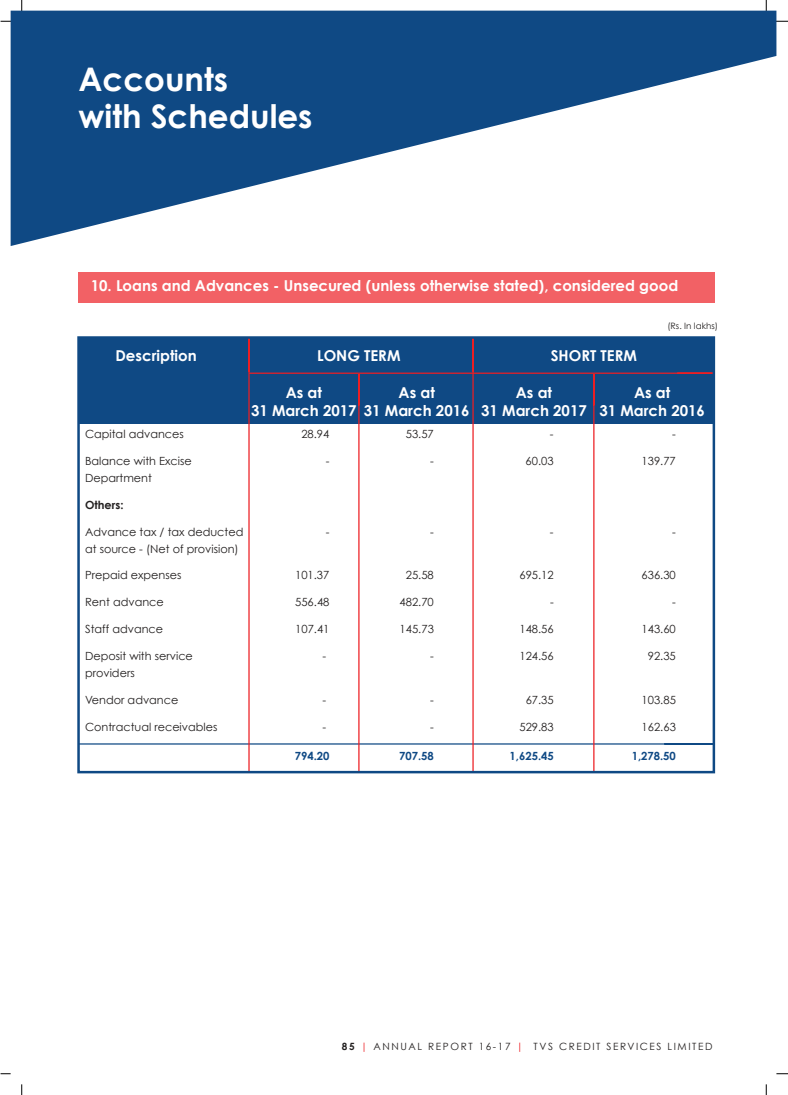
<style>
.page{position:relative;width:788px;height:1095px;background:#fff}
.page>*{position:absolute;margin:0;border:0;box-sizing:border-box;transform-origin:0 0}
.t1{font:700 32.5px/36.5px "Century Gothic";color:#fff}
.t2{font:700 15px/17.9px "Century Gothic";color:#fff;text-align:center}
.t3{font:11.25px "Century Gothic";color:#221f1f}
.t4{font:700 11.25px "Century Gothic";color:#0f4984}
.t5{font:700 11.25px "Century Gothic";color:#221f1f}
.t6{font:10px "Century Gothic";letter-spacing:.16em;color:#221f1f}
.t7{font:8.75px "Century Gothic";color:#221f1f}
.s1{font-weight:700}
.s2{color:#ed1e23}
</style>
<div class="page">
<svg style="left:766px;top:0;width:22px;height:22px"></svg>
<svg style="left:1px;top:0;width:21px;height:22px"></svg>
<svg style="left:11px;top:11px;width:765px;height:235px;fill:#0f4984"></svg>
<svg style="left:776px;top:1073px;width:12px;height:1px"></svg>
<div style="left:79px;top:337px;width:634px;height:87px;background:#0f4984"></div>
<hr style="left:249px;top:373px;width:464px;height:1px;background:#ed1e23">
<hr style="left:79px;top:743px;width:635px;height:2px;background:#0f4984">
<hr style="left:248px;top:337px;width:1px;height:435px;background:#ed1e23">
<hr style="left:358px;top:374px;width:1px;height:398px;background:#ed1e23">
<hr style="left:472px;top:337px;width:1px;height:435px;background:#ed1e23">
<hr style="left:593px;top:374px;width:1px;height:398px;background:#ed1e23">
<div style="left:77px;top:336px;width:638px;height:437px;border:2px solid #0f4984"></div>
<div style="left:78px;top:272px;width:636px;height:31px;background:#f26165"></div>
<h1 class="t1" style="left:79px;top:64px;width:235px">Accounts<br>with Schedules</h1>
<h2 class="t2" style="left:91px;top:277px;width:589px">10. Loans and Advances - Unsecured (unless otherwise stated), considered good</h2>
<p class="t7" style="left:667px;top:322px;width:52px">(Rs. In lakhs)</p>
<h2 class="t2" style="left:115px;top:348px;width:83px">Description</h2>
<h2 class="t2" style="left:317px;top:348px;width:85px">LONG TERM</h2>
<h2 class="t2" style="left:251px;top:385px;width:107px">As at<br>31 March 2017</h2>
<h2 class="t2" style="left:364px;top:385px;width:107px">As at<br>31 March 2016</h2>
<h2 class="t2" style="left:481px;top:385px;width:107px">As at<br>31 March 2017</h2>
<h2 class="t2" style="left:599px;top:385px;width:107px">As at<br>31 March 2016</h2>
<h2 class="t2" style="left:550px;top:348px;width:88px">SHORT TERM</h2>
<p class="t3" style="left:85px;top:430px;width:100px">Capital advances</p>
<p class="t3" style="left:301px;top:430px;width:30px">28.94</p>
<p class="t3" style="left:406px;top:430px;width:30px">53.57</p>
<p class="t3" style="left:550px;top:430px;width:5px">-</p>
<p class="t3" style="left:672px;top:430px;width:5px">-</p>
<p class="t3" style="left:85px;top:457px;width:108px">Balance with Excise</p>
<p class="t3" style="left:326px;top:457px;width:5px">-</p>
<p class="t3" style="left:430px;top:457px;width:5px">-</p>
<p class="t3" style="left:525px;top:457px;width:30px">60.03</p>
<p class="t3" style="left:641px;top:457px;width:36px">139.77</p>
<p class="t3" style="left:85px;top:473px;width:68px">Department</p>
<p class="t5" style="left:85px;top:500px;width:40px">Others:</p>
<p class="t3" style="left:85px;top:527px;width:160px">Advance tax / tax deducted</p>
<p class="t3" style="left:326px;top:527px;width:5px">-</p>
<p class="t3" style="left:430px;top:527px;width:5px">-</p>
<p class="t3" style="left:550px;top:527px;width:5px">-</p>
<p class="t3" style="left:672px;top:527px;width:5px">-</p>
<p class="t3" style="left:85px;top:544px;width:155px">at source - (Net of provision)</p>
<p class="t3" style="left:85px;top:571px;width:98px">Prepaid expenses</p>
<p class="t3" style="left:295px;top:571px;width:36px">101.37</p>
<p class="t3" style="left:406px;top:571px;width:30px">25.58</p>
<p class="t3" style="left:519px;top:571px;width:36px">695.12</p>
<p class="t3" style="left:641px;top:571px;width:36px">636.30</p>
<p class="t3" style="left:85px;top:598px;width:80px">Rent advance</p>
<p class="t3" style="left:295px;top:598px;width:36px">556.48</p>
<p class="t3" style="left:399px;top:598px;width:36px">482.70</p>
<p class="t3" style="left:550px;top:598px;width:5px">-</p>
<p class="t3" style="left:672px;top:598px;width:5px">-</p>
<p class="t3" style="left:85px;top:625px;width:80px">Staff advance</p>
<p class="t3" style="left:295px;top:625px;width:36px">107.41</p>
<p class="t3" style="left:399px;top:625px;width:36px">145.73</p>
<p class="t3" style="left:519px;top:625px;width:36px">148.56</p>
<p class="t3" style="left:641px;top:625px;width:36px">143.60</p>
<p class="t3" style="left:85px;top:652px;width:109px">Deposit with service</p>
<p class="t3" style="left:322px;top:652px;width:5px">-</p>
<p class="t3" style="left:430px;top:652px;width:5px">-</p>
<p class="t3" style="left:519px;top:652px;width:36px">124.56</p>
<p class="t3" style="left:647px;top:652px;width:30px">92.35</p>
<p class="t3" style="left:85px;top:668px;width:51px">providers</p>
<p class="t3" style="left:85px;top:695px;width:95px">Vendor advance</p>
<p class="t3" style="left:322px;top:695px;width:5px">-</p>
<p class="t3" style="left:430px;top:695px;width:5px">-</p>
<p class="t3" style="left:525px;top:695px;width:30px">67.35</p>
<p class="t3" style="left:641px;top:695px;width:36px">103.85</p>
<p class="t3" style="left:85px;top:722px;width:134px">Contractual receivables</p>
<p class="t3" style="left:322px;top:722px;width:5px">-</p>
<p class="t3" style="left:430px;top:722px;width:5px">-</p>
<p class="t3" style="left:519px;top:722px;width:36px">529.83</p>
<p class="t3" style="left:641px;top:722px;width:36px">162.63</p>
<p class="t4" style="left:295px;top:752px;width:36px">794.20</p>
<p class="t4" style="left:399px;top:752px;width:36px">707.58</p>
<p class="t4" style="left:509px;top:752px;width:46px">1,625.45</p>
<p class="t4" style="left:631px;top:752px;width:46px">1,278.50</p>
<p class="t6" style="left:342px;top:1042px;width:372px"><span class="s1">85</span> <span class="s2">|</span> ANNUAL REPORT 16-17 <span class="s2">|</span> TVS CREDIT SERVICES LIMITED</p>
</div>
